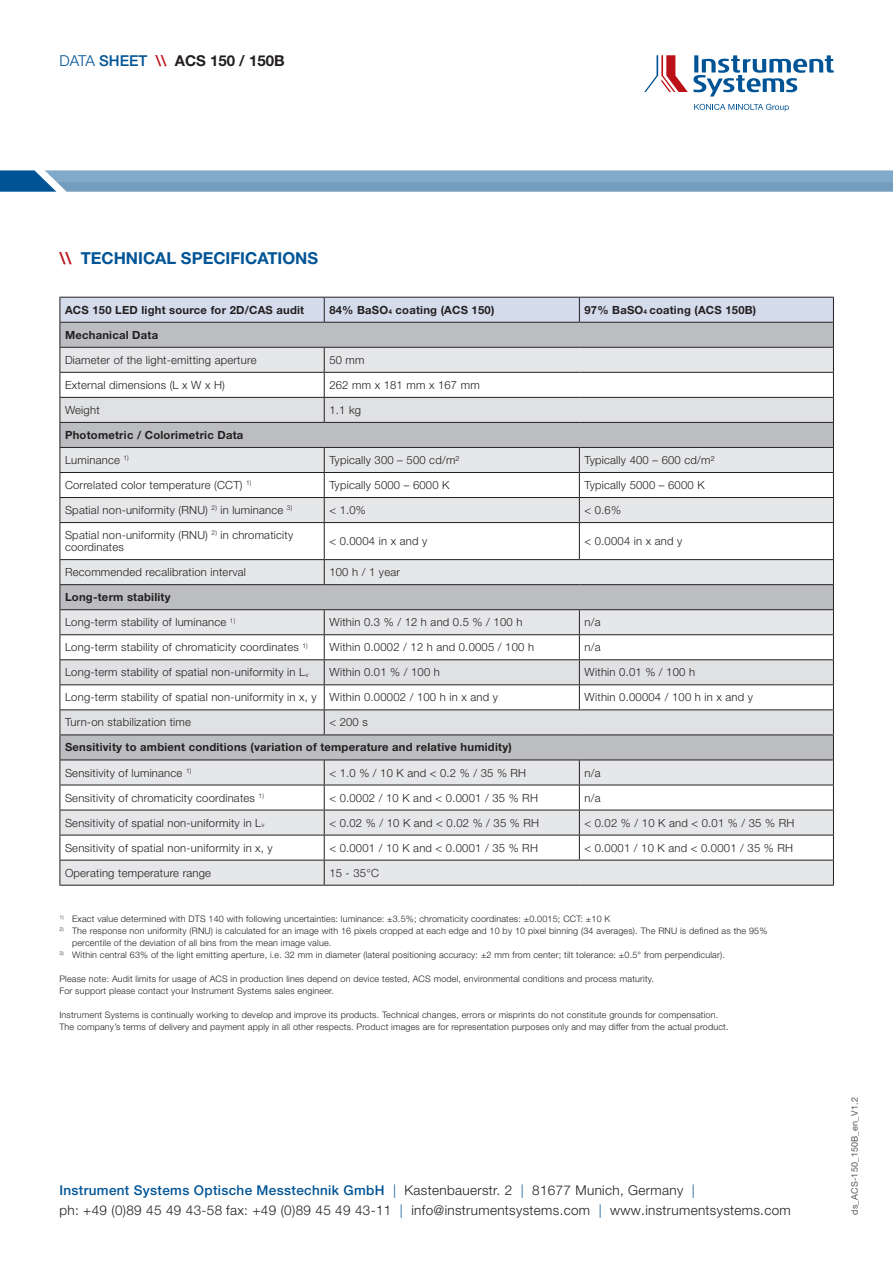
<style>
.page{position:relative;width:893px;height:1263px;background:#fff}
.page>*{position:absolute;margin:0;border:0;box-sizing:border-box;transform-origin:0 0}
.t1{font:700 16.5px "Helvetica Neue LT Std";color:#005495}
.t2{font:700 15px "Helvetica Neue LT Std";color:#231f20}
.t3{font:300 13.5px/19.6px "Helvetica Neue LT Std";letter-spacing:.025em;color:#231f20}
.Fließtext_Headline{font:300 11.25px/12px "Helvetica Neue LT Std";letter-spacing:.02em;color:#231f20}
.Fließtext_Headline-2{font:700 11.25px "Helvetica Neue LT Std";letter-spacing:.02em;color:#231f20}
.Fließtext_Headline-3{font:300 9px/12px "Helvetica Neue LT Std";letter-spacing:.02em;color:#231f20}
.Fließtext_Headline-4{font:9px "Helvetica Neue LT Std";letter-spacing:.02em;color:#57585a}
.s1{font-weight:300;color:#005495}
.s2{font-weight:500;color:#005495}
.s3{font-weight:500;color:#bb1018}
.s4{color:#bb1018}
.s5{font-size:6.6px}
.s6{color:#005495}
</style>
<div class="page">
<svg style="left:60px;top:297px;width:774px;height:225px"></svg>
<hr style="left:60px;top:522px;width:264px;height:1px;background:#231f20">
<hr style="left:60px;top:523px;width:1px;height:36px;background:#231f20">
<hr style="left:324px;top:522px;width:255px;height:1px;background:#231f20">
<hr style="left:324px;top:523px;width:1px;height:36px;background:#231f20">
<hr style="left:579px;top:522px;width:255px;height:1px;background:#231f20">
<hr style="left:579px;top:523px;width:1px;height:36px;background:#231f20">
<hr style="left:833px;top:523px;width:1px;height:36px;background:#231f20">
<hr style="left:60px;top:559px;width:264px;height:1px;background:#231f20">
<hr style="left:324px;top:559px;width:255px;height:1px;background:#231f20">
<hr style="left:579px;top:559px;width:255px;height:1px;background:#231f20">
<svg style="left:60px;top:560px;width:774px;height:325px"></svg>
<hr style="left:60px;top:885px;width:264px;height:1px;background:#231f20">
<hr style="left:324px;top:885px;width:255px;height:1px;background:#231f20">
<hr style="left:579px;top:885px;width:255px;height:1px;background:#231f20">
<svg style="left:644px;top:55px;width:190px;height:42px"></svg>
<svg style="left:694px;top:104px;width:95px;height:7px"></svg>
<svg style="left:0;top:170px;width:893px;height:22px;background:#7aa3c5"></svg>
<p class="t2" style="left:60px;top:51px;width:227px"><span class="s1">DATA</span> <span class="s2">SHEET</span> <span class="s3">\\</span> ACS 150 / 150B</p>
<p class="t1" style="left:59px;top:248px;width:260px"><span class="s4">\\</span> TECHNICAL SPECIFICATIONS</p>
<p class="Fließtext_Headline-2" style="left:65px;top:303px;width:241px">ACS 150 LED light source for 2D/CAS audit</p>
<p class="Fließtext_Headline-2" style="left:329px;top:303px;width:167px">84% BaSO<span class="s5">4</span> coating (ACS 150)</p>
<p class="Fließtext_Headline-2" style="left:584px;top:303px;width:173px">97% BaSO<span class="s5">4</span> coating (ACS 150B)</p>
<p class="Fließtext_Headline-2" style="left:65px;top:328px;width:95px">Mechanical Data</p>
<p class="Fließtext_Headline" style="left:65px;top:354px;width:193px">Diameter of the light-emitting aperture</p>
<p class="Fließtext_Headline" style="left:329px;top:354px;width:37px">50 mm</p>
<p class="Fließtext_Headline" style="left:65px;top:379px;width:161px">External dimensions (L x W x H)</p>
<p class="Fließtext_Headline" style="left:329px;top:379px;width:152px">262 mm x 181 mm x 167 mm</p>
<p class="Fließtext_Headline" style="left:65px;top:404px;width:36px">Weight</p>
<p class="Fließtext_Headline" style="left:329px;top:404px;width:33px">1.1 kg</p>
<p class="Fließtext_Headline-2" style="left:65px;top:428px;width:180px">Photometric / Colorimetric Data</p>
<p class="Fließtext_Headline" style="left:65px;top:454px;width:65px">Luminance <sup>1)</sup></p>
<p class="Fließtext_Headline" style="left:329px;top:454px;width:132px">Typically 300 – 500 cd/m²</p>
<p class="Fließtext_Headline" style="left:584px;top:454px;width:132px">Typically 400 – 600 cd/m²</p>
<p class="Fließtext_Headline" style="left:65px;top:479px;width:188px">Correlated color temperature (CCT) <sup>1)</sup></p>
<p class="Fließtext_Headline" style="left:329px;top:479px;width:122px">Typically 5000 – 6000 K</p>
<p class="Fließtext_Headline" style="left:584px;top:479px;width:122px">Typically 5000 – 6000 K</p>
<p class="Fließtext_Headline" style="left:65px;top:504px;width:229px">Spatial non-uniformity (RNU) <sup>2)</sup> in luminance <sup>3)</sup></p>
<p class="Fließtext_Headline" style="left:329px;top:504px;width:38px">&lt; 1.0%</p>
<p class="Fließtext_Headline" style="left:584px;top:504px;width:38px">&lt; 0.6%</p>
<p class="Fließtext_Headline" style="left:65px;top:529px;width:230px">Spatial non-uniformity (RNU) <sup>2)</sup> in chromaticity coordinates</p>
<p class="Fließtext_Headline" style="left:329px;top:535px;width:99px">&lt; 0.0004 in x and y</p>
<p class="Fließtext_Headline" style="left:584px;top:535px;width:99px">&lt; 0.0004 in x and y</p>
<p class="Fließtext_Headline" style="left:65px;top:566px;width:183px">Recommended recalibration interval</p>
<p class="Fließtext_Headline" style="left:329px;top:566px;width:72px">100 h / 1 year</p>
<p class="Fließtext_Headline-2" style="left:65px;top:590px;width:107px">Long-term stability</p>
<p class="Fließtext_Headline" style="left:65px;top:616px;width:172px">Long-term stability of luminance <sup>1)</sup></p>
<p class="Fließtext_Headline" style="left:329px;top:616px;width:195px">Within 0.3 % / 12 h and 0.5 % / 100 h</p>
<p class="Fließtext_Headline" style="left:584px;top:616px;width:18px">n/a</p>
<p class="Fließtext_Headline" style="left:65px;top:641px;width:244px">Long-term stability of chromaticity coordinates <sup>1)</sup></p>
<p class="Fließtext_Headline" style="left:329px;top:641px;width:206px">Within 0.0002 / 12 h and 0.0005 / 100 h</p>
<p class="Fließtext_Headline" style="left:584px;top:641px;width:18px">n/a</p>
<p class="Fließtext_Headline" style="left:65px;top:666px;width:245px">Long-term stability of spatial non-uniformity in L<span class="s5">v</span></p>
<p class="Fließtext_Headline" style="left:329px;top:666px;width:112px">Within 0.01 % / 100 h</p>
<p class="Fließtext_Headline" style="left:584px;top:666px;width:112px">Within 0.01 % / 100 h</p>
<p class="Fließtext_Headline" style="left:65px;top:691px;width:253px">Long-term stability of spatial non-uniformity in x, y</p>
<p class="Fließtext_Headline" style="left:329px;top:691px;width:170px">Within 0.00002 / 100 h in x and y</p>
<p class="Fließtext_Headline" style="left:584px;top:691px;width:170px">Within 0.00004 / 100 h in x and y</p>
<p class="Fließtext_Headline" style="left:65px;top:716px;width:128px">Turn-on stabilization time</p>
<p class="Fließtext_Headline" style="left:329px;top:716px;width:40px">&lt; 200 s</p>
<p class="Fließtext_Headline-2" style="left:65px;top:740px;width:448px">Sensitivity to ambient conditions (variation of temperature and relative humidity)</p>
<p class="Fließtext_Headline" style="left:65px;top:766px;width:128px">Sensitivity of luminance <sup>1)</sup></p>
<p class="Fließtext_Headline" style="left:329px;top:766px;width:198px">&lt; 1.0 % / 10 K and &lt; 0.2 % / 35 % RH</p>
<p class="Fließtext_Headline" style="left:584px;top:766px;width:18px">n/a</p>
<p class="Fließtext_Headline" style="left:65px;top:791px;width:200px">Sensitivity of chromaticity coordinates <sup>1)</sup></p>
<p class="Fließtext_Headline" style="left:329px;top:791px;width:210px">&lt; 0.0002 / 10 K and &lt; 0.0001 / 35 % RH</p>
<p class="Fließtext_Headline" style="left:584px;top:791px;width:18px">n/a</p>
<p class="Fließtext_Headline" style="left:65px;top:816px;width:201px">Sensitivity of spatial non-uniformity in L<span class="s5">v</span></p>
<p class="Fließtext_Headline" style="left:329px;top:816px;width:211px">&lt; 0.02 % / 10 K and &lt; 0.02 % / 35 % RH</p>
<p class="Fließtext_Headline" style="left:584px;top:816px;width:211px">&lt; 0.02 % / 10 K and &lt; 0.01 % / 35 % RH</p>
<p class="Fließtext_Headline" style="left:65px;top:841px;width:209px">Sensitivity of spatial non-uniformity in x, y</p>
<p class="Fließtext_Headline" style="left:329px;top:841px;width:210px">&lt; 0.0001 / 10 K and &lt; 0.0001 / 35 % RH</p>
<p class="Fließtext_Headline" style="left:584px;top:841px;width:210px">&lt; 0.0001 / 10 K and &lt; 0.0001 / 35 % RH</p>
<p class="Fließtext_Headline" style="left:65px;top:866px;width:148px">Operating temperature range</p>
<p class="Fließtext_Headline" style="left:329px;top:866px;width:51px">15 - 35°C</p>
<p class="Fließtext_Headline-3" style="left:59px;top:912px;width:553px"><sup>1)</sup> Exact value determined with DTS 140 with following uncertainties: luminance: ±3.5%; chromaticity coordinates: ±0.0015; CCT: ±10 K</p>
<p class="Fließtext_Headline-3" style="left:72px;top:924px;width:697px;text-indent:-13px"><sup>2)</sup> The response non uniformity (RNU) is calculated for an image with 16 pixels cropped at each edge and 10 by 10 pixel binning (34 averages). The RNU is defined as the 95% percentile of the deviation of all bins from the mean image value.</p>
<p class="Fließtext_Headline-3" style="left:59px;top:948px;width:667px"><sup>3)</sup> Within central 63% of the light emitting aperture, i.e. 32 mm in diameter (lateral positioning accuracy: ±2 mm from center; tilt tolerance: ±0.5° from perpendicular).</p>
<p class="Fließtext_Headline-3" style="left:59px;top:972px;width:596px">Please note: Audit limits for usage of ACS in production lines depend on device tested, ACS model, environmental conditions and process maturity.<br>For support please contact your Instrument Systems sales engineer.</p>
<p class="Fließtext_Headline-3" style="left:59px;top:1008px;width:671px">Instrument Systems is continually working to develop and improve its products. Technical changes, errors or misprints do not constitute grounds for compensation.<br>The company’s terms of delivery and payment apply in all other respects. Product images are for representation purposes only and may differ from the actual product.</p>
<p class="t3" style="left:59px;top:1180px;width:733px"><span class="s2">Instrument Systems Optische Messtechnik GmbH</span> <span class="s6">|</span> Kastenbauerstr. 2 <span class="s6">|</span> 81677 Munich, Germany <span class="s6">|<br></span>ph: +49 (0)89 45 49 43-58 fax: +49 (0)89 45 49 43-11 <span class="s6">|</span> info@instrumentsystems.com <span class="s6">|</span> www.instrumentsystems.com</p>
<p class="Fließtext_Headline-4" style="left:849px;top:1215px;width:119px;rotate:-90deg">ds_ACS-150_150B_en_V1.2</p>
</div>
